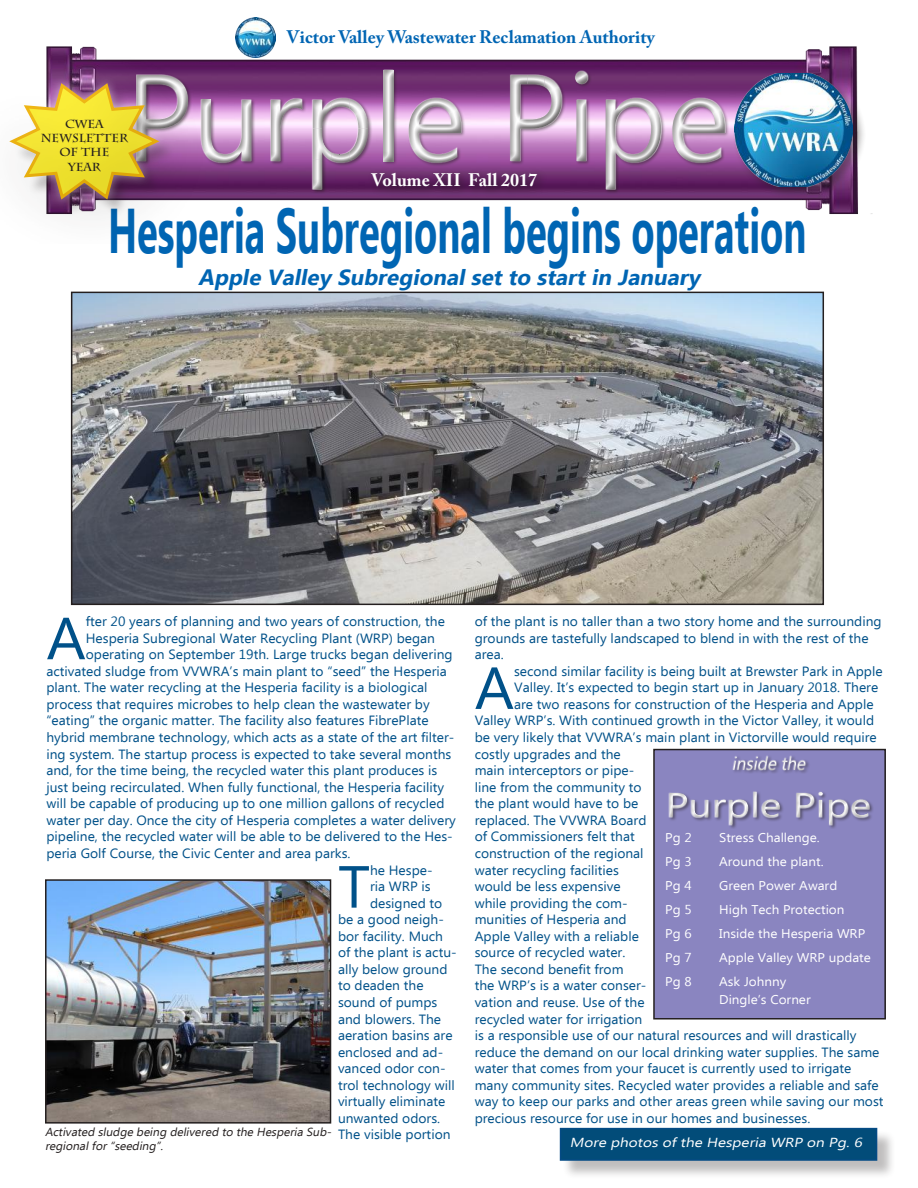
<style>
.page{position:relative;width:918px;height:1188px;background:#fff}
.page>*{position:absolute;margin:0;border:0;box-sizing:border-box;transform-origin:0 0}
.t1{font:700 63px "Ebrima";color:#0065b3;scale:.6 1}
.t2{font:59.25px "Ebrima";color:#005189}
.t3{font:italic 700 21.9px "Ebrima";color:#0065b3}
.t4{font:700 18px "Adobe Caslon Pro";color:#0065b3}
.t5{font:700 18px "Adobe Caslon Pro";color:#fff}
.t6{font:13.35px/16.5px "Ebrima";color:#005189}
.t7{font:italic 13.05px "Ebrima";color:#fff;scale:1.18 1}
.t8{font:12.75px/18px "Ebrima";color:#fff;scale:1.06 1}
.t9{font:italic 11.7px/14.4px "Ebrima";color:#241f1f}
.t10{font:700 11.7px/14.4px "Charlemagne Std";color:#241f1f;text-align:center}
</style>
<div class="page">
<img style="left:235px;top:18px;width:41px;height:25px">
<img style="left:203px;top:43px;width:670px;height:171px">
<div style="left:129px;top:61px;width:603px;height:137px;background:#241f1f;opacity:.5"></div>
<div style="left:654px;top:750px;width:231px;height:269px;background:#8a85c0"></div>
<div style="left:653px;top:749px;width:233px;height:271px;border:2px solid #241f1f"></div>
<div style="left:367px;top:168px;width:181px;height:29px;background:#241f1f;opacity:.75"></div>
<div style="left:732px;top:70px;width:134px;height:129px;background:#241f1f;opacity:.49"></div>
<img style="left:735px;top:74px;width:117px;height:112px">
<div style="left:662px;top:748px;width:214px;height:85px;background:#241f1f;opacity:.5"></div>
<img style="left:74px;top:295px;width:747px;height:307px">
<div style="left:71px;top:292px;width:753px;height:313px;border:2px solid #241f1f"></div>
<div style="left:0;top:43px;width:203px;height:201px;background:#241f1f;opacity:.75"></div>
<img style="left:48px;top:882px;width:280px;height:239px">
<div style="left:45px;top:879px;width:286px;height:245px;border:2px solid #241f1f"></div>
<div style="left:562px;top:1130px;width:334px;height:49px;background:#241f1f;opacity:.29"></div>
<div style="left:560px;top:1128px;width:317px;height:33px;background:#024c79;border:2px solid #054b85"></div>
<p class="t10" style="left:41px;top:116px;width:89px">CWEA<br>NEWSLETTER<br>OF THE<br>YEAR</p>
<h3 class="t4" style="left:287px;top:26px;width:369px">Victor Valley Wastewater Reclamation Authority</h3>
<h3 class="t5" style="left:372px;top:169px;width:167px">Volume XII Fall 2017</h3>
<h1 class="t1" style="left:108px;top:184px;width:1166px">Hesperia Subregional begins operation</h1>
<h3 class="t3" style="left:198px;top:261px;width:509px">Apple Valley Subregionalsetto startin January</h3>
<h2 class="t2" style="left:46px;top:596px;width:41px">A</h2>
<p class="t6" style="left:86px;top:614px;width:361px">fter 20 years of planning and two years of construction, the</p>
<p class="t6" style="left:475px;top:614px;width:408px">of the plant is no taller than a two story home and the surrounding grounds are tastefully landscaped to blend in with the rest of the area.</p>
<h2 class="t2" style="left:475px;top:646px;width:41px">A</h2>
<p class="t6" style="left:514px;top:664px;width:370px">second similar facility is being built at Brewster Park in Apple</p>
<p class="t6" style="left:86px;top:631px;width:351px">Hesperia Subregional Water Recycling Plant (WRP) began</p>
<p class="t6" style="left:86px;top:647px;width:368px">operating on September 19th. Large trucks began delivering</p>
<p class="t6" style="left:46px;top:664px;width:402px">activated sludge from VVWRA’s main plant to “seed” the Hesperia</p>
<p class="t6" style="left:46px;top:680px;width:383px">plant. The water recycling at the Hesperia facility is a biological</p>
<p class="t6" style="left:46px;top:697px;width:385px">process that requires microbes to help clean the wastewater by</p>
<p class="t6" style="left:46px;top:713px;width:384px">“eating” the organic matter. The facility also features FibrePlate</p>
<p class="t6" style="left:46px;top:730px;width:409px">hybrid membrane technology, which acts as a state of the art filter-</p>
<p class="t6" style="left:46px;top:747px;width:406px">ing system. The startup process is expected to take several months</p>
<p class="t6" style="left:46px;top:763px;width:392px">and, for the time being, the recycled water this plant produces is</p>
<p class="t6" style="left:46px;top:780px;width:399px">just being recirculated. When fully functional, the Hesperia facility</p>
<p class="t6" style="left:46px;top:796px;width:400px">will be capable of producing up to one million gallons of recycled</p>
<p class="t6" style="left:46px;top:813px;width:411px">water per day. Once the city of Hesperia completes a water delivery</p>
<p class="t6" style="left:46px;top:829px;width:408px">pipeline, the recycled water will be able to be delivered to the Hes-</p>
<p class="t6" style="left:46px;top:846px;width:306px">peria Golf Course, the Civic Center and area parks.</p>
<h2 class="t2" style="left:338px;top:845px;width:34px">T</h2>
<p class="t6" style="left:370px;top:862px;width:64px">he Hespe-</p>
<p class="t6" style="left:514px;top:680px;width:366px">Valley. It’s expected to begin start up in January 2018. There</p>
<p class="t6" style="left:514px;top:697px;width:361px">are two reasons for construction of the Hesperia and Apple</p>
<p class="t6" style="left:475px;top:713px;width:401px">Valley WRP’s. With continued growth in the Victor Valley, it would</p>
<p class="t6" style="left:475px;top:730px;width:404px">be very likely that VVWRA’s main plant in Victorville would require</p>
<p class="t6" style="left:475px;top:747px;width:148px">costly upgrades and the</p>
<p class="t6" style="left:475px;top:763px;width:161px">main interceptors or pipe-</p>
<p class="t6" style="left:475px;top:780px;width:168px">line from the community to</p>
<p class="t6" style="left:475px;top:796px;width:165px">the plant would have to be</p>
<p class="t6" style="left:475px;top:813px;width:173px">replaced. The VVWRA Board</p>
<p class="t6" style="left:475px;top:829px;width:162px">of Commissioners felt that</p>
<p class="t6" style="left:475px;top:846px;width:170px">construction of the regional</p>
<p class="t6" style="left:475px;top:862px;width:146px">water recycling facilities</p>
<p class="t6" style="left:475px;top:879px;width:147px">would be less expensive</p>
<p class="t6" style="left:475px;top:896px;width:154px">while providing the com-</p>
<p class="t6" style="left:475px;top:912px;width:154px">munities of Hesperia and</p>
<p class="t6" style="left:475px;top:929px;width:166px">Apple Valley with a reliable</p>
<p class="t6" style="left:475px;top:945px;width:152px">source of recycled water.</p>
<p class="t6" style="left:475px;top:962px;width:150px">The second benefit from</p>
<p class="t6" style="left:475px;top:978px;width:173px">the WRP’s is a water conser-</p>
<p class="t6" style="left:475px;top:995px;width:171px">vation and reuse. Use of the</p>
<p class="t6" style="left:475px;top:1011px;width:169px">recycled water for irrigation</p>
<p class="t6" style="left:475px;top:1028px;width:383px">is a responsible use of our natural resources and will drastically</p>
<p class="t6" style="left:475px;top:1045px;width:406px">reduce the demand on our local drinking water supplies. The same</p>
<p class="t6" style="left:475px;top:1061px;width:378px">water that comes from your faucet is currently used to irrigate</p>
<p class="t6" style="left:475px;top:1078px;width:406px">many community sites. Recycled water provides a reliable and safe</p>
<p class="t6" style="left:475px;top:1094px;width:410px">way to keep our parks and other areas green while saving our most</p>
<p class="t6" style="left:475px;top:1111px;width:337px">precious resource for use in our homes and businesses.</p>
<p class="t8" style="left:665px;top:829px;width:26px">Pg 2</p>
<p class="t8" style="left:719px;top:829px;width:96px">Stress Challenge.</p>
<p class="t8" style="left:665px;top:853px;width:26px">Pg 3</p>
<p class="t8" style="left:719px;top:853px;width:100px">Around the plant.</p>
<p class="t8" style="left:665px;top:877px;width:26px">Pg 4</p>
<p class="t8" style="left:719px;top:877px;width:113px">Green Power Award</p>
<p class="t8" style="left:665px;top:901px;width:26px">Pg 5</p>
<p class="t8" style="left:719px;top:901px;width:120px">High Tech Protection</p>
<p class="t8" style="left:665px;top:925px;width:26px">Pg 6</p>
<p class="t8" style="left:719px;top:925px;width:139px">Inside the Hesperia WRP</p>
<p class="t8" style="left:665px;top:949px;width:26px">Pg 7</p>
<p class="t8" style="left:719px;top:949px;width:145px">Apple Valley WRP update</p>
<p class="t8" style="left:665px;top:973px;width:26px">Pg 8</p>
<p class="t8" style="left:719px;top:973px;width:88px">Ask Johnny<br>Dingle’s Corner</p>
<p class="t6" style="left:370px;top:879px;width:62px">ria WRP is</p>
<p class="t6" style="left:370px;top:896px;width:74px">designed to</p>
<p class="t6" style="left:338px;top:912px;width:107px">be a good neigh-</p>
<p class="t6" style="left:338px;top:929px;width:107px">bor facility. Much</p>
<p class="t6" style="left:338px;top:945px;width:120px">of the plant is actu-</p>
<p class="t6" style="left:338px;top:962px;width:111px">ally below ground</p>
<p class="t6" style="left:338px;top:978px;width:87px">to deaden the</p>
<p class="t6" style="left:338px;top:995px;width:101px">sound of pumps</p>
<p class="t6" style="left:338px;top:1011px;width:105px">and blowers. The</p>
<p class="t6" style="left:338px;top:1028px;width:116px">aeration basins are</p>
<p class="t6" style="left:338px;top:1045px;width:107px">enclosed and ad-</p>
<p class="t6" style="left:338px;top:1061px;width:109px">vanced odor con-</p>
<p class="t6" style="left:338px;top:1078px;width:118px">trol technology will</p>
<p class="t6" style="left:338px;top:1094px;width:109px">virtually eliminate</p>
<p class="t6" style="left:338px;top:1111px;width:104px">unwanted odors.</p>
<p class="t6" style="left:338px;top:1127px;width:114px">The visible portion</p>
<p class="t9" style="left:45px;top:1125px;width:291px">Activated sludge being delivered to the Hesperia Sub&shy;regionalfor“seeding”.</p>
<p class="t7" style="left:570px;top:1133px;width:252px">More photosofthe Hesperia WRP on Pg.6</p>
</div>
